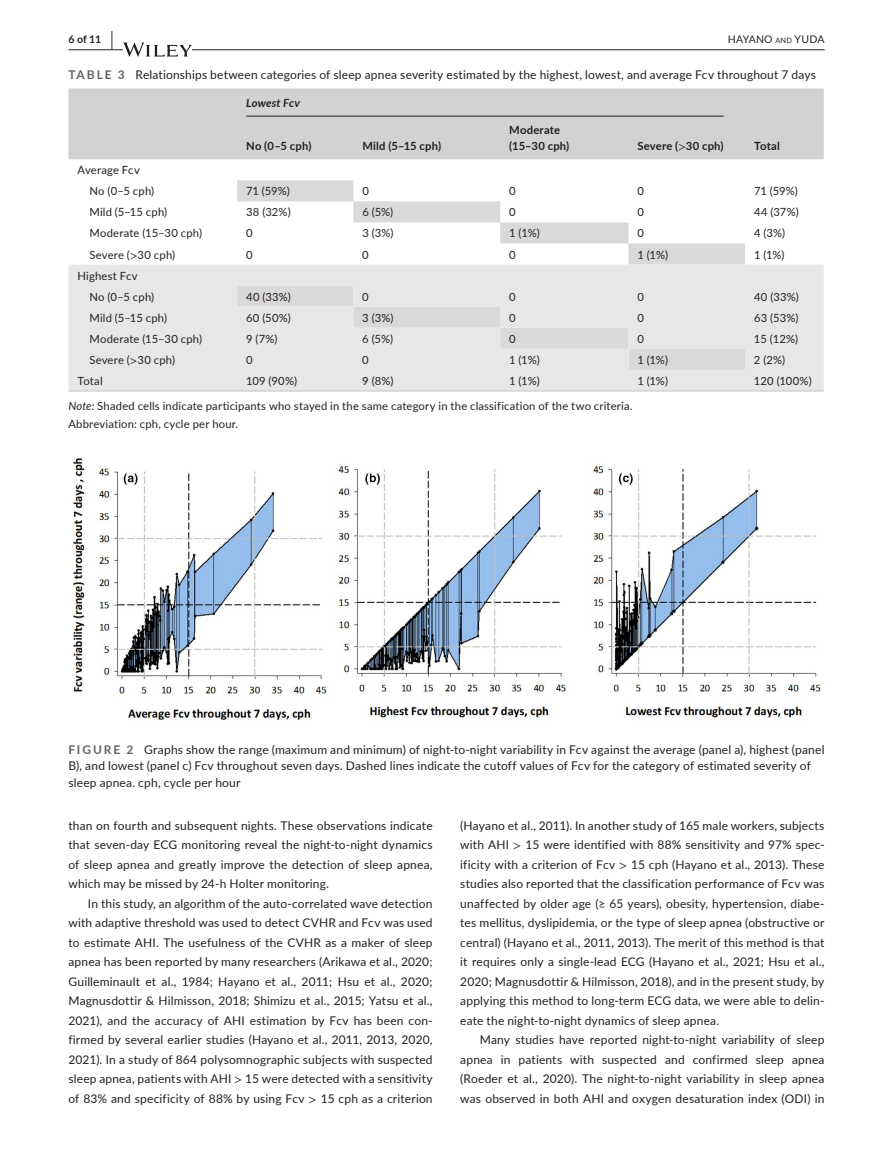
<style>
.page{position:relative;width:893px;height:1174px;background:#fff}
.page>*{position:absolute;margin:0;border:0;box-sizing:border-box;transform-origin:0 0}
.t1{font:12px/19.5px "Lato";letter-spacing:.015em;color:#231f20;text-align:justify}
.t2{font:11.25px/21px "Lato";letter-spacing:.015em;color:#231f20}
.t3{font:700 11.25px/15.8px "Lato";letter-spacing:.02em;color:#231f20}
.t4{font:italic 700 11.25px "Lato";letter-spacing:.015em;color:#231f20}
.t5{font:10.5px "Lato";letter-spacing:.02em;color:#231f20}
.t6{font:700 10.5px "Lato";color:#231f20}
.s1{font-size:19.5px}
.s2{font-size:7.35px}
.s3{font-weight:700;color:#636366}
.s4{font-family:"STIX";font-weight:400}
.s5{font-family:"STIX"}
.s6{font-style:italic}
</style>
<div class="page">
<hr style="left:68px;top:49px;width:756px;height:1px;background:#231f20">
<svg style="left:123px;top:42px;width:69px;height:15px"></svg>
<div style="left:68px;top:88px;width:756px;height:71px;background:#d1d2d4"></div>
<svg style="left:237px;top:180px;width:508px;height:84px"></svg>
<svg style="left:68px;top:264px;width:756px;height:126px;background:#e4e5e7"></svg>
<hr style="left:68px;top:390px;width:169px;height:2px;background:#d1d2d4">
<hr style="left:237px;top:390px;width:116px;height:2px;background:#d1d2d4">
<hr style="left:353px;top:390px;width:147px;height:2px;background:#d1d2d4">
<hr style="left:500px;top:390px;width:128px;height:2px;background:#d1d2d4">
<hr style="left:628px;top:390px;width:117px;height:2px;background:#d1d2d4">
<hr style="left:745px;top:390px;width:79px;height:2px;background:#d1d2d4">
<hr style="left:246px;top:116px;width:478px;height:1px;background:#231f20">
<img style="left:72px;top:458px;width:749px;height:263px">
<p class="t6" style="left:68px;top:31px;width:46px">6 of 11 <span class="s1">|</span></p>
<p class="t5" style="left:728px;top:31px;width:98px">HAYANO <span class="s2">an d</span> YUDA</p>
<p class="t1" style="left:68px;top:64px;width:749px"><span class="s3">TABLE 3</span> Relationships between categories of sleep apnea severity estimated by the highest, lowest, and average Fcv throughout 7 days</p>
<p class="t4" style="left:246px;top:94px;width:55px">Lowest Fcv</p>
<p class="t3" style="left:246px;top:137px;width:67px">No (0–5 cph)</p>
<p class="t3" style="left:362px;top:137px;width:80px">Mild (5–15 cph)</p>
<p class="t3" style="left:754px;top:137px;width:27px">Total</p>
<p class="t3" style="left:509px;top:122px;width:62px">Moderate (15–30 cph)</p>
<p class="t3" style="left:637px;top:137px;width:88px">Severe (<span class="s4">&gt;</span>30 cph)</p>
<p class="t2" style="left:89px;top:159px;width:66px;text-indent:-12px">Average Fcv<br>No (0–5 cph)</p>
<p class="t2" style="left:246px;top:180px;width:45px">71 (59%)</p>
<p class="t2" style="left:362px;top:180px;width:8px">0</p>
<p class="t2" style="left:509px;top:180px;width:8px">0</p>
<p class="t2" style="left:637px;top:180px;width:8px">0</p>
<p class="t2" style="left:754px;top:180px;width:45px">71 (59%)</p>
<p class="t2" style="left:89px;top:201px;width:79px">Mild (5–15 cph)</p>
<p class="t2" style="left:246px;top:201px;width:46px">38 (32%)</p>
<p class="t2" style="left:362px;top:201px;width:32px">6 (5%)</p>
<p class="t2" style="left:509px;top:201px;width:8px">0</p>
<p class="t2" style="left:637px;top:201px;width:8px">0</p>
<p class="t2" style="left:754px;top:201px;width:46px">44 (37%)</p>
<p class="t2" style="left:89px;top:222px;width:114px">Moderate (15–30 cph)</p>
<p class="t2" style="left:246px;top:222px;width:8px">0</p>
<p class="t2" style="left:362px;top:222px;width:33px">3 (3%)</p>
<p class="t2" style="left:509px;top:222px;width:32px">1 (1%)</p>
<p class="t2" style="left:637px;top:222px;width:8px">0</p>
<p class="t2" style="left:754px;top:222px;width:33px">4 (3%)</p>
<p class="t2" style="left:89px;top:243px;width:87px">Severe (<span class="s5">&gt;</span>30 cph)</p>
<p class="t2" style="left:246px;top:243px;width:8px">0</p>
<p class="t2" style="left:362px;top:243px;width:8px">0</p>
<p class="t2" style="left:509px;top:243px;width:8px">0</p>
<p class="t2" style="left:637px;top:243px;width:32px">1 (1%)</p>
<p class="t2" style="left:754px;top:243px;width:32px">1 (1%)</p>
<p class="t2" style="left:89px;top:264px;width:66px;text-indent:-12px">Highest Fcv<br>No (0–5 cph)</p>
<p class="t2" style="left:246px;top:286px;width:46px">40 (33%)</p>
<p class="t2" style="left:362px;top:286px;width:8px">0</p>
<p class="t2" style="left:509px;top:286px;width:8px">0</p>
<p class="t2" style="left:637px;top:286px;width:8px">0</p>
<p class="t2" style="left:754px;top:286px;width:46px">40 (33%)</p>
<p class="t2" style="left:89px;top:307px;width:79px">Mild (5–15 cph)</p>
<p class="t2" style="left:246px;top:307px;width:46px">60 (50%)</p>
<p class="t2" style="left:362px;top:307px;width:33px">3 (3%)</p>
<p class="t2" style="left:509px;top:307px;width:8px">0</p>
<p class="t2" style="left:637px;top:307px;width:8px">0</p>
<p class="t2" style="left:754px;top:307px;width:46px">63 (53%)</p>
<p class="t2" style="left:89px;top:328px;width:114px">Moderate (15–30 cph)</p>
<p class="t2" style="left:246px;top:328px;width:33px">9 (7%)</p>
<p class="t2" style="left:362px;top:328px;width:32px">6 (5%)</p>
<p class="t2" style="left:509px;top:328px;width:8px">0</p>
<p class="t2" style="left:637px;top:328px;width:8px">0</p>
<p class="t2" style="left:754px;top:328px;width:46px">15 (12%)</p>
<p class="t2" style="left:89px;top:349px;width:87px">Severe (<span class="s5">&gt;</span>30 cph)</p>
<p class="t2" style="left:246px;top:349px;width:8px">0</p>
<p class="t2" style="left:362px;top:349px;width:8px">0</p>
<p class="t2" style="left:509px;top:349px;width:32px">1 (1%)</p>
<p class="t2" style="left:637px;top:349px;width:32px">1 (1%)</p>
<p class="t2" style="left:754px;top:349px;width:33px">2 (2%)</p>
<p class="t2" style="left:77px;top:370px;width:27px">Total</p>
<p class="t2" style="left:246px;top:370px;width:53px">109 (90%)</p>
<p class="t2" style="left:362px;top:370px;width:33px">9 (8%)</p>
<p class="t2" style="left:509px;top:370px;width:32px">1 (1%)</p>
<p class="t2" style="left:637px;top:370px;width:32px">1 (1%)</p>
<p class="t2" style="left:754px;top:370px;width:59px">120 (100%)</p>
<p class="t2" style="left:68px;top:396px;width:566px;line-height:18px"><span class="s6">Note:</span> Shaded cells indicate participants who stayed in the same category in the classification of the two criteria.<br>Abbreviation: cph, cycle per hour.</p>
<p class="t1" style="left:68px;top:740px;width:757px;line-height:16.5px;text-align:left"><span class="s3">FIGURE 2</span> Graphs show the range (maximum and minimum) of night-to-night variability in Fcv against the average (panel a), highest (panel<br>B), and lowest (panel c) Fcv throughout seven days. Dashed lines indicate the cutoff values of Fcv for the category of estimated severity of sleep apnea. cph, cycle per hour</p>
<p class="t1" style="left:68px;top:815px;width:366px">than on fourth and subsequent nights. These observations indicate that seven-day ECG monitoring reveal the night-to-night dynamics of sleep apnea and greatly improve the detection of sleep apnea, which may be missed by 24-h Holter monitoring.</p>
<p class="t1" style="left:68px;top:893px;width:366px;text-indent:20px">In this study, an algorithm of the auto-correlated wave detection with adaptive threshold was used to detect CVHR and Fcv was used to estimate AHI. The usefulness of the CVHR as a maker of sleep apnea has been reported by many researchers (Arikawa et al., 2020; Guilleminault et al., 1984; Hayano et al., 2011; Hsu et al., 2020; Magnusdottir &amp; Hilmisson, 2018; Shimizu et al., 2015; Yatsu et al., 2021), and the accuracy of AHI estimation by Fcv has been con&shy;firmed by several earlier studies (Hayano et al., 2011, 2013, 2020, 2021). In a study of 864 polysomnographic subjects with suspected sleep apnea, patients with AHI <span class="s5">&gt;</span> 15 were detected with a sensitivity of 83% and specificity of 88% by using Fcv <span class="s5">&gt;</span> 15 cph as a criterion</p>
<p class="t1" style="left:460px;top:815px;width:366px">(Hayano et al., 2011). In another study of 165 male workers, subjects with AHI <span class="s5">&gt;</span> 15 were identified with 88% sensitivity and 97% spec&shy;ificity with a criterion of Fcv <span class="s5">&gt;</span> 15 cph (Hayano et al., 2013). These studies also reported that the classification performance of Fcv was unaffected by older age (≥ 65 years), obesity, hypertension, diabe&shy;tes mellitus, dyslipidemia, or the type of sleep apnea (obstructive or central) (Hayano et al., 2011, 2013). The merit of this method is that it requires only a single-lead ECG (Hayano et al., 2021; Hsu et al., 2020; Magnusdottir &amp; Hilmisson, 2018), and in the present study, by applying this method to long-term ECG data, we were able to delin&shy;eate the night-to-night dynamics of sleep apnea.</p>
<p class="t1" style="left:460px;top:1029px;width:366px;text-indent:20px">Many studies have reported night-to-night variability of sleep apnea in patients with suspected and confirmed sleep apnea (Roeder et al., 2020). The night-to-night variability in sleep apnea was observed in both AHI and oxygen desaturation index (ODI) in</p>
</div>
